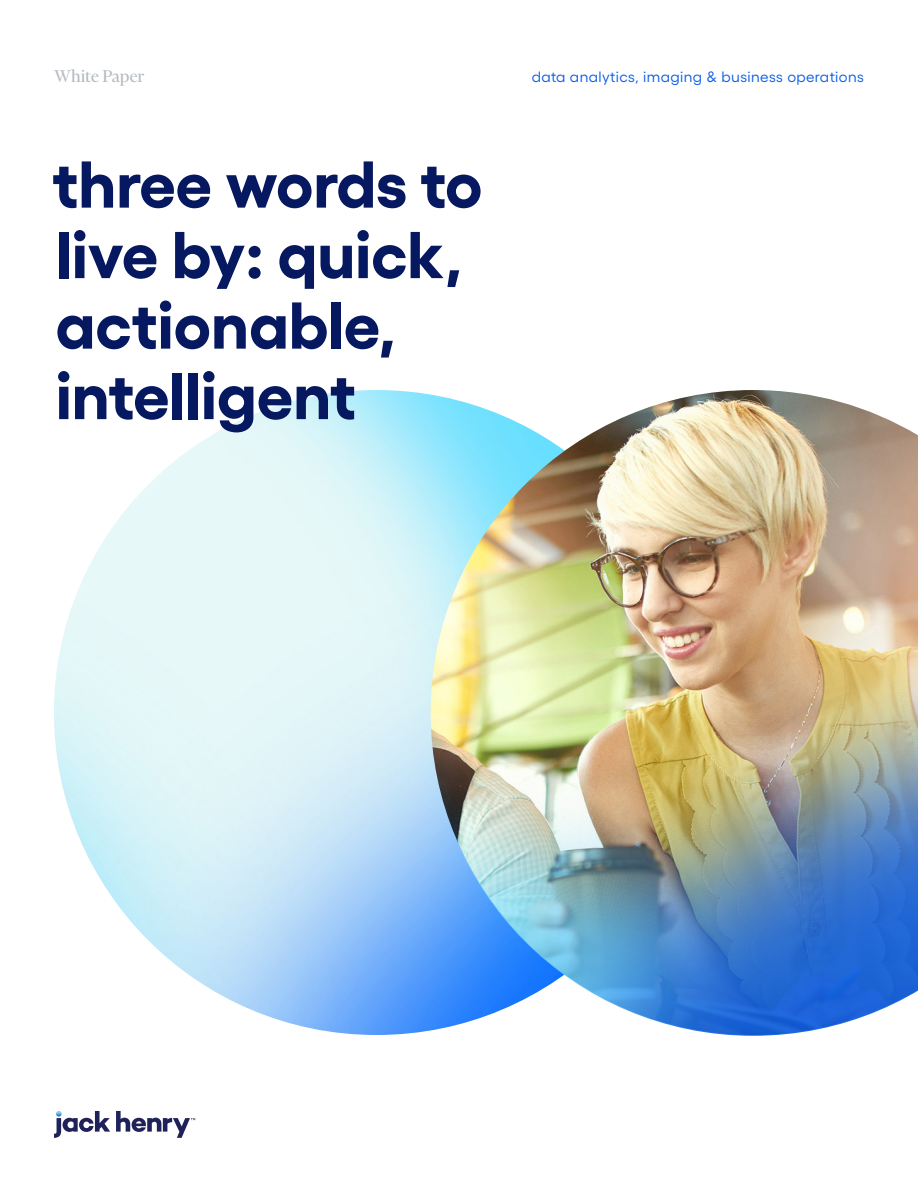
<style>
.page{position:relative;width:918px;height:1188px;background:#fff}
.page>*{position:absolute;margin:0;border:0;box-sizing:border-box;transform-origin:0 0}
.Main_Title{font:700 66px/70.5px "Gellix";color:#06185f}
.Collateral_Type_Labe{font:19.5px "Financier Display";color:#b6bbc0}
.Capabilities_Label{font:15px "Gellix";letter-spacing:.025em;color:#085ce5}
</style>
<div class="page">
<img style="left:54px;top:390px;width:645px;height:645px;border-radius:322px">
<svg style="left:54px;top:1111px;width:141px;height:27px"></svg>
<img style="left:430px;top:390px;width:488px;height:646px">
<p class="Collateral_Type_Labe" style="left:54px;top:66px;width:92px">White Paper</p>
<p class="Capabilities_Label" style="left:532px;top:65px;width:334px">data analytics, imaging &amp; business operations</p>
<p class="Main_Title" style="left:53px;top:142px;width:431px">three words to live by: quick, actionable, intelligent</p>
</div>
